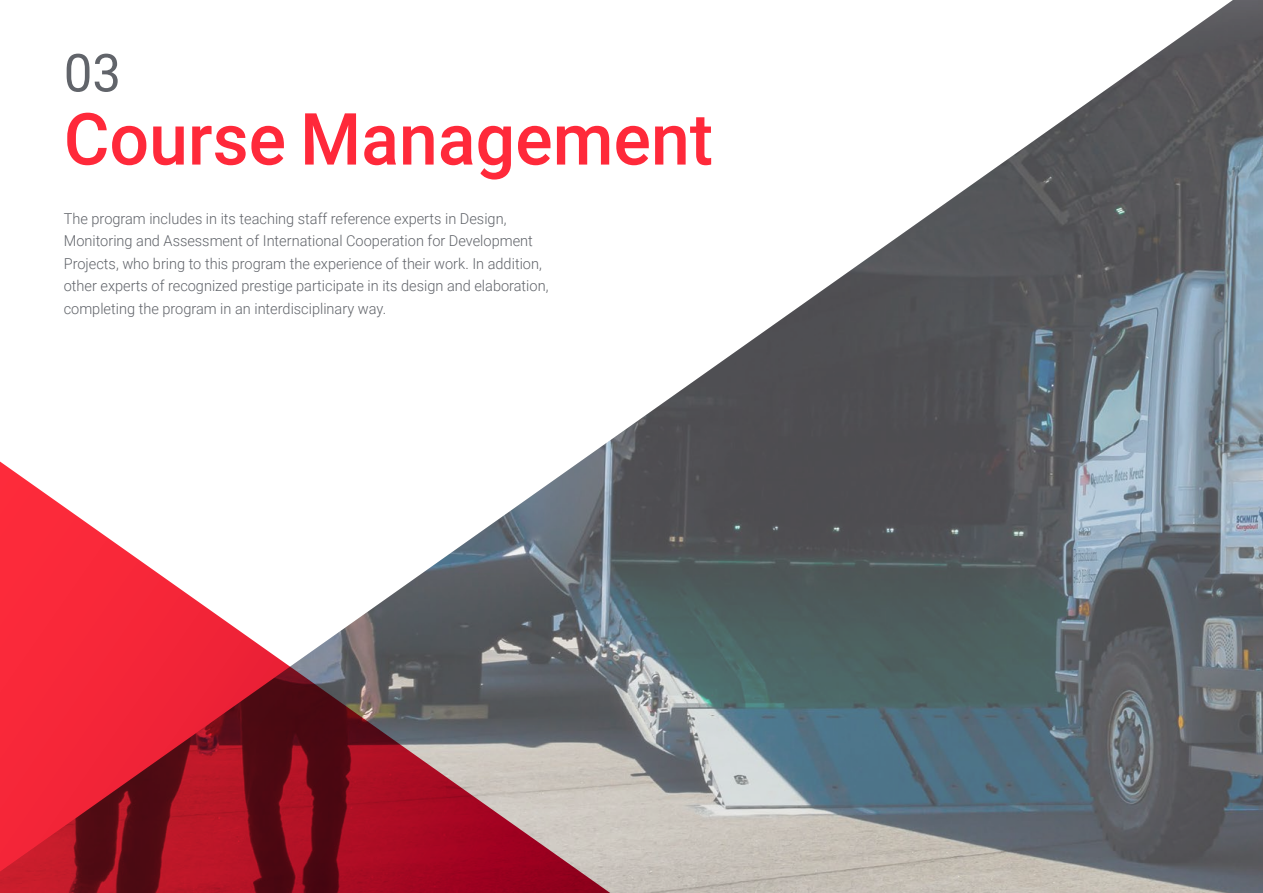
<style>
.page{position:relative;width:1263px;height:893px;background:#fff}
.page>*{position:absolute;margin:0;border:0;box-sizing:border-box;transform-origin:0 0}
.t1{font:500 72px "Roboto";color:#ff293a}
.t2{font:52.5px "Roboto";color:#61646a}
.t3{font:300 15px/22.5px "Roboto";color:#61646a}
</style>
<div class="page">
<img style="left:602px;top:0;width:661px;height:893px">
<svg style="left:0;top:446px;width:640px;height:447px"></svg>
<h2 class="t2" style="left:64px;top:36px;width:59px">03</h2>
<h1 class="t1" style="left:64px;top:89px;width:651px">Course Management</h1>
<p class="t3" style="left:64px;top:207px;width:486px">The program includes in its teaching staff reference experts in Design, Monitoring and Assessment of International Cooperation for Development Projects, who bring to this program the experience of their work. In addition, other experts of recognized prestige participate in its design and elaboration, completing the program in an interdisciplinary way.</p>
</div>
